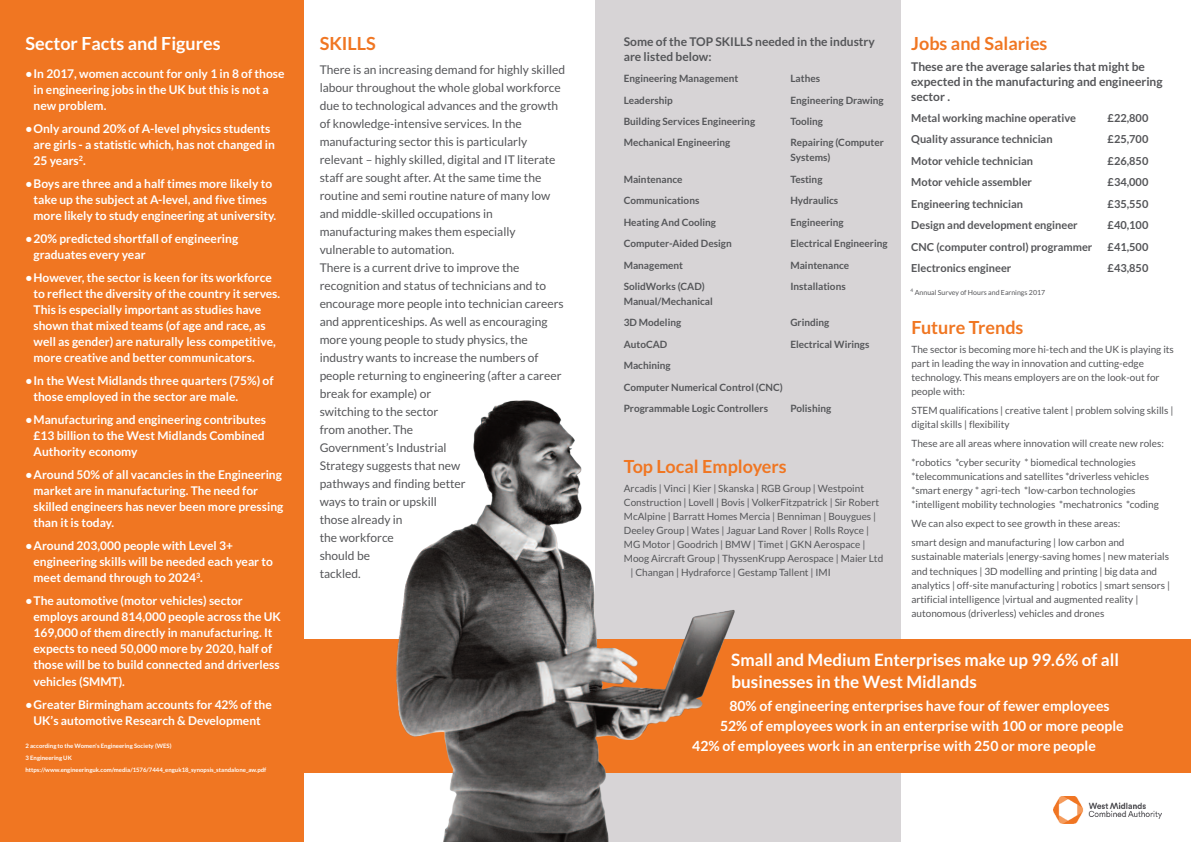
<style>
.page{position:relative;width:1191px;height:842px;background:#fff}
.page>*{position:absolute;margin:0;border:0;box-sizing:border-box;transform-origin:0 0}
.t1{font:700 18px "Lato";color:#f07622}
.t2{font:700 18px "Lato";color:#fff}
.t3{font:700 17px/22px "Lato";color:#fff}
.t4{font:700 14px "Lato";color:#fff}
.t5{font:700 12px/16px "Lato";color:#fff}
.t6{font:12px/18px "Lato";color:#555659}
.t7{font:700 12px/15px "Lato";color:#555659}
.t8{font:700 11px "Lato";color:#555659}
.t9{font:10px/14px "Lato";color:#555659}
.t10{font:700 10px/21.4px "Lato";color:#555659}
.t11{font:7px "Lato";color:#555659}
.t12{font:700 6px/12px "Lato";color:#fff}
</style>
<div class="page">
<div style="left:595px;top:0;width:305px;height:842px;background:#d7d4d6"></div>
<div style="left:303px;top:639px;width:888px;height:134px;background:#f07622"></div>
<img style="left:397px;top:401px;width:338px;height:441px">
<div style="left:0;top:0;width:304px;height:842px;background:#f07622"></div>
<img style="left:1053px;top:796px;width:108px;height:27px">
<h1 class="t2" style="left:26px;top:34px;width:197px">Sector Facts and Figures</h1>
<p class="t5" style="left:34px;top:65px;width:252px;text-indent:-8px">•In 2017, women account for only 1 in 8 of those in engineering jobs in the UK but this is not a new problem.</p>
<p class="t5" style="left:34px;top:120px;width:243px;text-indent:-8px">•Only around 20% of A-level physics students are girls - a statistic which, has not changed in<br>25 years<sup>2</sup>.</p>
<p class="t5" style="left:34px;top:176px;width:244px;text-indent:-8px">•Boys are three and a half times more likely to take up the subject at A-level, and five times more likely to study engineering at university.</p>
<p class="t5" style="left:34px;top:231px;width:206px;text-indent:-8px">•20% predicted shortfall of engineering graduates every year</p>
<p class="t5" style="left:34px;top:270px;width:248px;text-indent:-8px">•However, the sector is keen for its workforce to reflect the diversity of the country it serves.<br>This is especially important as studies have shown that mixed teams (of age and race, as well as gender) are naturally less competitive, more creative and better communicators.</p>
<p class="t5" style="left:34px;top:373px;width:242px;text-indent:-8px">•In the West Midlands three quarters (75%) of those employed in the sector are male.</p>
<p class="t5" style="left:34px;top:412px;width:234px;text-indent:-8px">•Manufacturing and engineering contributes £13 billion to the West Midlands Combined<br>Authority economy</p>
<p class="t5" style="left:34px;top:467px;width:251px;text-indent:-8px">•Around 50% of all vacancies in the Engineering market are in manufacturing. The need for skilled engineers has never been more pressing than it is today.</p>
<p class="t5" style="left:34px;top:538px;width:241px;text-indent:-8px">•Around 203,000 people with Level 3+ engineering skills will be needed each year to meet demand through to 2024<sup>3</sup>.</p>
<p class="t5" style="left:34px;top:593px;width:249px;text-indent:-8px">•The automotive (motor vehicles) sector employs around 814,000 people across the UK 169,000 of them directly in manufacturing. It expects to need 50,000 more by 2020, half of those will be to build connected and driverless vehicles (SMMT).</p>
<p class="t5" style="left:26px;top:696px;width:248px;text-align:center">•Greater Birmingham accounts for 42% of the<br>UK’s automotive Research &amp; Development</p>
<p class="t12" style="left:26px;top:740px;width:242px">2 according to the Women's Engineering Society (WES)<br>3 Engineering UK https://www.engineeringuk.com/media/1576/7444_enguk18_synopsis_standalone_aw.pdf</p>
<h1 class="t1" style="left:320px;top:34px;width:58px">SKILLS</h1>
<p class="t6" style="left:320px;top:60px;width:247px">There is an increasing demand for highly skilled labour throughout the whole global workforce due to technological advances and the growth of knowledge-intensive services. In the manufacturing sector this is particularly relevant – highly skilled, digital and IT literate staff are sought after. At the same time the routine and semi routine nature of many low and middle-skilled occupations in manufacturing makes them especially vulnerable to automation.<br>There is a current drive to improve the recognition and status of technicians and to encourage more people into technician careers and apprenticeships. As well as encouraging more young people to study physics, the industry wants to increase the numbers of people returning to engineering (after a career break for example) or<br>switching to the sector<br>from another. The<br>Government’s Industrial<br>Strategy suggests that new<br>pathways and finding better<br>ways to train or upskill<br>those already in<br>the workforce<br>should be<br>tackled.</p>
<p class="t7" style="left:624px;top:34px;width:253px">Some of the TOP SKILLS needed in the industry are listed below:</p>
<p class="t10" style="left:624px;top:68px;width:116px">Engineering Management</p>
<p class="t10" style="left:790px;top:68px;width:31px">Lathes</p>
<p class="t10" style="left:624px;top:89px;width:51px">Leadership</p>
<p class="t10" style="left:790px;top:89px;width:95px">Engineering Drawing</p>
<p class="t10" style="left:624px;top:111px;width:133px">Building Services Engineering</p>
<p class="t10" style="left:790px;top:111px;width:34px">Tooling</p>
<p class="t10" style="left:624px;top:132px;width:108px">Mechanical Engineering</p>
<p class="t10" style="left:790px;top:135px;width:95px;line-height:15px">Repairing (Computer<br>Systems)</p>
<p class="t10" style="left:624px;top:169px;width:60px">Maintenance</p>
<p class="t10" style="left:790px;top:169px;width:34px">Testing</p>
<p class="t10" style="left:624px;top:190px;width:77px">Communications</p>
<p class="t10" style="left:790px;top:190px;width:49px">Hydraulics</p>
<p class="t10" style="left:624px;top:212px;width:94px">Heating And Cooling</p>
<p class="t10" style="left:790px;top:212px;width:55px">Engineering</p>
<p class="t10" style="left:624px;top:233px;width:109px">Computer-Aided Design</p>
<p class="t10" style="left:790px;top:233px;width:99px">Electrical Engineering</p>
<p class="t10" style="left:624px;top:254px;width:61px">Management</p>
<p class="t10" style="left:790px;top:254px;width:60px">Maintenance</p>
<p class="t10" style="left:624px;top:276px;width:82px">SolidWorks (CAD)</p>
<p class="t10" style="left:790px;top:276px;width:57px">Installations</p>
<p class="t10" style="left:624px;top:291px;width:91px">Manual/Mechanical<br>3D Modeling</p>
<p class="t10" style="left:790px;top:312px;width:40px">Grinding</p>
<p class="t10" style="left:624px;top:334px;width:45px">AutoCAD</p>
<p class="t10" style="left:790px;top:334px;width:81px">Electrical Wirings</p>
<p class="t10" style="left:624px;top:355px;width:160px">Machining<br>Computer Numerical Control (CNC)<br>Programmable Logic Controllers</p>
<p class="t10" style="left:790px;top:398px;width:42px">Polishing</p>
<h1 class="t1" style="left:624px;top:456px;width:164px">Top Local Employers</h1>
<p class="t9" style="left:624px;top:482px;width:242px">Arcadis | Vinci | Kier | Skanska | RGB Group | Westpoint</p>
<p class="t9" style="left:624px;top:496px;width:257px">Construction | Lovell | Bovis | VolkerFitzpatrick | Sir Robert</p>
<p class="t9" style="left:624px;top:510px;width:254px">McAlpine | Barratt Homes Mercia | Benniman | Bouygues |</p>
<p class="t9" style="left:624px;top:524px;width:247px">Deeley Group | Wates | Jaguar Land Rover | Rolls Royce |</p>
<p class="t9" style="left:624px;top:538px;width:243px">MG Motor | Goodrich | BMW | Timet | GKN Aerospace |</p>
<p class="t9" style="left:624px;top:552px;width:261px">Moog Aircraft Group | ThyssenKrupp Aerospace | Maier Ltd</p>
<p class="t9" style="left:630px;top:566px;width:202px">| Changan | Hydraforce | Gestamp Tallent | IMI</p>
<h1 class="t1" style="left:911px;top:34px;width:138px">Jobs and Salaries</h1>
<p class="t7" style="left:911px;top:59px;width:253px">These are the average salaries that might be expected in the manufacturing and engineering sector .</p>
<p class="t8" style="left:911px;top:112px;width:166px">Metal working machine operative</p>
<p class="t8" style="left:1107px;top:112px;width:42px">£22,800</p>
<p class="t8" style="left:911px;top:133px;width:143px">Quality assurance technician</p>
<p class="t8" style="left:1107px;top:133px;width:42px">£25,700</p>
<p class="t8" style="left:911px;top:155px;width:123px">Motor vehicle technician</p>
<p class="t8" style="left:1107px;top:155px;width:42px">£26,850</p>
<p class="t8" style="left:911px;top:176px;width:122px">Motor vehicle assembler</p>
<p class="t8" style="left:1107px;top:176px;width:42px">£34,000</p>
<p class="t8" style="left:911px;top:197px;width:113px">Engineering technician</p>
<p class="t8" style="left:1107px;top:197px;width:42px">£35,550</p>
<p class="t8" style="left:911px;top:219px;width:168px">Design and development engineer</p>
<p class="t8" style="left:1107px;top:219px;width:42px">£40,100</p>
<p class="t8" style="left:911px;top:240px;width:183px">CNC (computer control) programmer</p>
<p class="t8" style="left:1107px;top:240px;width:42px">£41,500</p>
<p class="t8" style="left:911px;top:262px;width:102px">Electronics engineer</p>
<p class="t8" style="left:1107px;top:262px;width:42px">£43,850</p>
<p class="t11" style="left:910px;top:288px;width:136px"><sup>4</sup> Annual Survey of Hours and Earnings 2017</p>
<h1 class="t1" style="left:911px;top:317px;width:114px">Future Trends</h1>
<p class="t9" style="left:911px;top:343px;width:264px">The sector is becoming more hi-tech and the UK is playing its part in leading the way in innovation and cutting-edge technology. This means employers are on the look-out for people with:</p>
<p class="t9" style="left:911px;top:404px;width:263px">STEM qualifications | creative talent | problem solving skills | digital skills | flexibility</p>
<p class="t9" style="left:911px;top:434px;width:254px;line-height:19px">These are all areas where innovation will create new roles: *robotics *cyber security * biomedical technologies</p>
<p class="t9" style="left:911px;top:470px;width:249px">*telecommunications and satellites *driverless vehicles *smart energy * agri-tech *low-carbon technologies *intelligent mobility technologies *mechatronics *coding</p>
<p class="t9" style="left:911px;top:514px;width:215px;line-height:19px">We can also expect to see growth in these areas: smart design and manufacturing | low carbon and</p>
<p class="t9" style="left:911px;top:550px;width:260px">sustainable materials |energy-saving homes | new materials and techniques | 3D modelling and printing | big data and analytics | off-site manufacturing | robotics | smart sensors | artificial intelligence |virtual and augmented reality | autonomous (driverless) vehicles and drones</p>
<h2 class="t3" style="left:731px;top:649px;width:389px">Small and Medium Enterprises make up 99.6% of all businesses in the West Midlands</h2>
<p class="t4" style="left:729px;top:698px;width:382px">80% of engineering enterprises have four of fewer employees</p>
<p class="t4" style="left:720px;top:718px;width:405px">52% of employees work in an enterprise with 100 or more people</p>
<p class="t4" style="left:692px;top:738px;width:405px">42% of employees work in an enterprise with 250 or more people</p>
</div>
